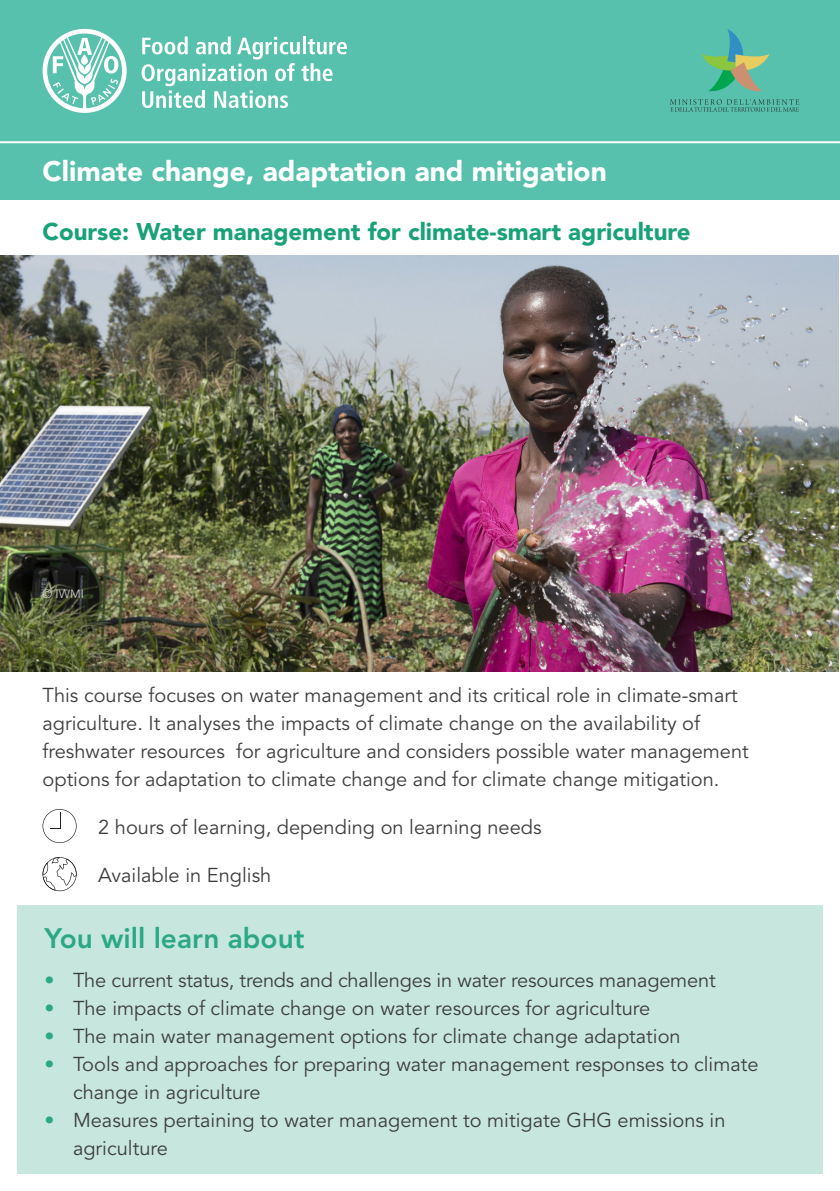
<style>
.page{position:relative;width:840px;height:1191px;background:#fff}
.page>*{position:absolute;margin:0;border:0;box-sizing:border-box;transform-origin:0 0}
.categories{font:900 28px "Avenir LT Std";color:#fff}
.course_names{font:800 28px "Avenir LT Std";color:#2ba885}
.categories-2{font:900 24px "Avenir LT Std";color:#19a17a}
.course_body_text{font:20px/28px "Avenir LT Std";color:#3e3e3f}
.t1{font:12px "Avenir LT Std";color:#fff}
.s1{color:#2ba885}
</style>
<div class="page">
<img style="left:0;top:255px;width:837px;height:416px">
<div style="left:0;top:0;width:839px;height:199px;background:#57c1ad"></div>
<div style="left:17px;top:905px;width:805px;height:269px;background:#c6e6de"></div>
<hr style="left:0;top:141px;width:839px;height:2px;background:#fff">
<svg style="left:43px;top:809px;width:34px;height:34px"></svg>
<svg style="left:43px;top:857px;width:34px;height:34px"></svg>
<svg style="left:701px;top:29px;width:68px;height:63px"></svg>
<svg style="left:670px;top:99px;width:129px;height:13px"></svg>
<svg style="left:43px;top:29px;width:84px;height:84px"></svg>
<svg style="left:141px;top:36px;width:206px;height:72px"></svg>
<p class="categories" style="left:43px;top:155px;width:565px">Climate change, adaptation and mitigation</p>
<p class="categories-2" style="left:43px;top:217px;width:649px">Course: Water management for climate-smart agriculture</p>
<p class="t1" style="left:43px;top:587px;width:43px">© IWMI</p>
<p class="course_body_text" style="left:43px;top:682px;width:707px">This course focuses on water management and its critical role in climate-smart agriculture. It analyses the impacts of climate change on the availability of freshwater resources for agriculture and considers possible water management options for adaptation to climate change and for climate change mitigation.</p>
<p class="course_body_text" style="left:98px;top:813px;width:444px">2 hours of learning, depending on learning needs</p>
<p class="course_body_text" style="left:98px;top:861px;width:174px">Available in English</p>
<p class="course_names" style="left:45px;top:921px;width:261px">You will learn about</p>
<p class="course_body_text" style="left:45px;top:966px;width:672px"><span class="s1">•</span> The current status, trends and challenges in water resources management</p>
<p class="course_body_text" style="left:45px;top:994px;width:606px"><span class="s1">•</span> The impacts of climate change on water resources for agriculture</p>
<p class="course_body_text" style="left:45px;top:1022px;width:637px"><span class="s1">•</span> The main water management options for climate change adaptation</p>
<p class="course_body_text" style="left:73px;top:1050px;width:686px;text-indent:-28px"><span class="s1">•</span> Tools and approaches for preparing water management responses to climate change in agriculture</p>
<p class="course_body_text" style="left:73px;top:1106px;width:653px;text-indent:-28px"><span class="s1">•</span> Measures pertaining to water management to mitigate GHG emissions in agriculture</p>
</div>
